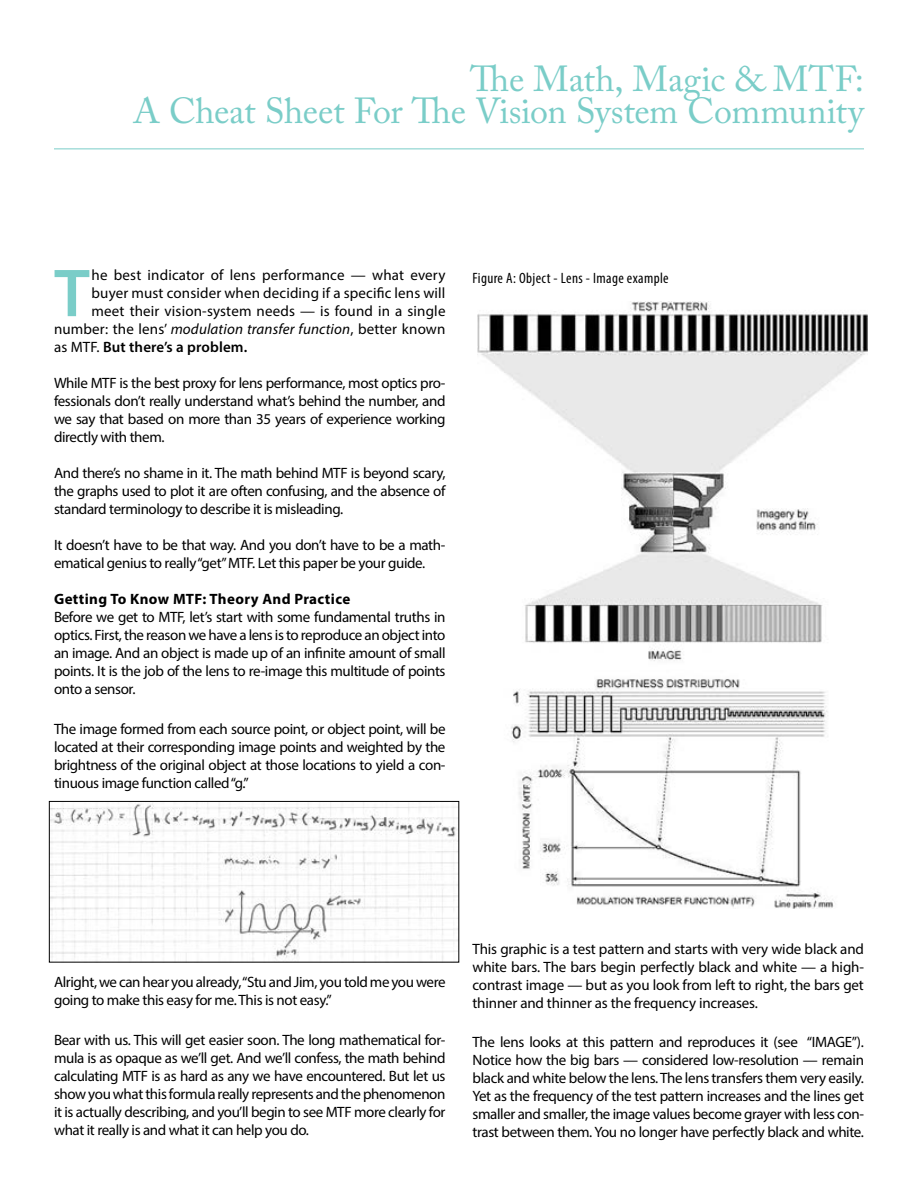
<style>
.page{position:relative;width:918px;height:1188px;background:#fff}
.page>*{position:absolute;margin:0;border:0;box-sizing:border-box;transform-origin:0 0}
.t1{font:600 68.4px "Myriad Pro";color:#7acdc8}
.t2{font:36px/31.5px "Adobe Caslon Pro";letter-spacing:-.01em;color:#7acdc8;text-align:right}
.t3{font:15px/18px "Myriad Pro";letter-spacing:-.025em;color:#000;text-align:justify}
.t4{font:15px "Myriad Pro";letter-spacing:.01em;color:#000}
.t5{font:700 15px "Myriad Pro";letter-spacing:.025em;color:#000}
.t6{font:condensed 15px "Myriad Pro";letter-spacing:.025em;color:#000}
.t7{font:600 15px "Myriad Pro";letter-spacing:.01em;color:#000}
.s1{font-style:italic}
.s2{font-weight:400}
</style>
<div class="page">
<hr style="left:54px;top:148px;width:810px;height:1px;background:#7acdc8">
<img style="left:51px;top:803px;width:406px;height:157px">
<div style="left:49px;top:801px;width:410px;height:161px;border:1px solid #000"></div>
<img style="left:478px;top:301px;width:389px;height:607px">
<h2 class="t2" style="left:133px;top:63px;width:732px">The Math, Magic &amp; MTF:<br>A Cheat Sheet For The Vision System Community</h2>
<h1 class="t1" style="left:54px;top:250px;width:37px">T</h1>
<p class="t4" style="left:92px;top:266px;width:355px">he best indicator of lens performance — what every</p>
<p class="t4" style="left:92px;top:284px;width:355px">buyer must consider when deciding if a specific lens will</p>
<p class="t4" style="left:92px;top:302px;width:355px">meet their vision-system needs — is found in a single</p>
<p class="t4" style="left:54px;top:320px;width:393px">number: the lens’ <span class="s1">modulation transfer function</span>, better known</p>
<p class="t7" style="left:54px;top:338px;width:195px"><span class="s2">as MTF.</span> But there’s a problem.</p>
<p class="t3" style="left:54px;top:374px;width:393px">While MTF is the best proxy for lens performance, most optics pro&shy;fessionals don’t really understand what’s behind the number, and we say that based on more than 35 years of experience working directly with them.</p>
<p class="t3" style="left:54px;top:464px;width:393px">And there’s no shame in it. The math behind MTF is beyond scary, the graphs used to plot it are often confusing, and the absence of standard terminology to describe it is misleading.</p>
<p class="t3" style="left:54px;top:536px;width:393px">It doesn’t have to be that way. And you don’t have to be a math&shy;ematical genius to really “get” MTF. Let this paper be your guide.</p>
<p class="t5" style="left:54px;top:589px;width:298px">Getting To Know MTF: Theory And Practice</p>
<p class="t3" style="left:54px;top:608px;width:393px">Before we get to MTF, let’s start with some fundamental truths in optics. First, the reason we have a lens is to reproduce an object into an image. And an object is made up of an infinite amount of small points. It is the job of the lens to re-image this multitude of points onto a sensor.</p>
<p class="t3" style="left:54px;top:720px;width:393px">The image formed from each source point, or object point, will be located at their corresponding image points and weighted by the brightness of the original object at those locations to yield a con&shy;tinuous image function called “g.”</p>
<p class="t6" style="left:472px;top:269px;width:198px">Figure A: Object - Lens - Image example</p>
<p class="t3" style="left:54px;top:973px;width:393px">Alright, we can hear you already, “Stu and Jim, you told me you were going to make this easy for me. This is not easy.”</p>
<p class="t3" style="left:54px;top:1030px;width:393px">Bear with us. This will get easier soon. The long mathematical for&shy;mula is as opaque as we’ll get. And we’ll confess, the math behind calculating MTF is as hard as any we have encountered. But let us show you what this formula really represents and the phenomenon it is actually describing, and you’ll begin to see MTF more clearly for what it really is and what it can help you do.</p>
<p class="t3" style="left:473px;top:940px;width:393px">This graphic is a test pattern and starts with very wide black and white bars. The bars begin perfectly black and white — a high&shy;contrast image — but as you look from left to right, the bars get thinner and thinner as the frequency increases.</p>
<p class="t3" style="left:473px;top:1033px;width:393px">The lens looks at this pattern and reproduces it (see “IMAGE”).<br>Notice how the big bars — considered low-resolution — remain black and white below the lens. The lens transfers them very easily.<br>Yet as the frequency of the test pattern increases and the lines get smaller and smaller, the image values become grayer with less con&shy;trast between them. You no longer have perfectly black and white.</p>
</div>
